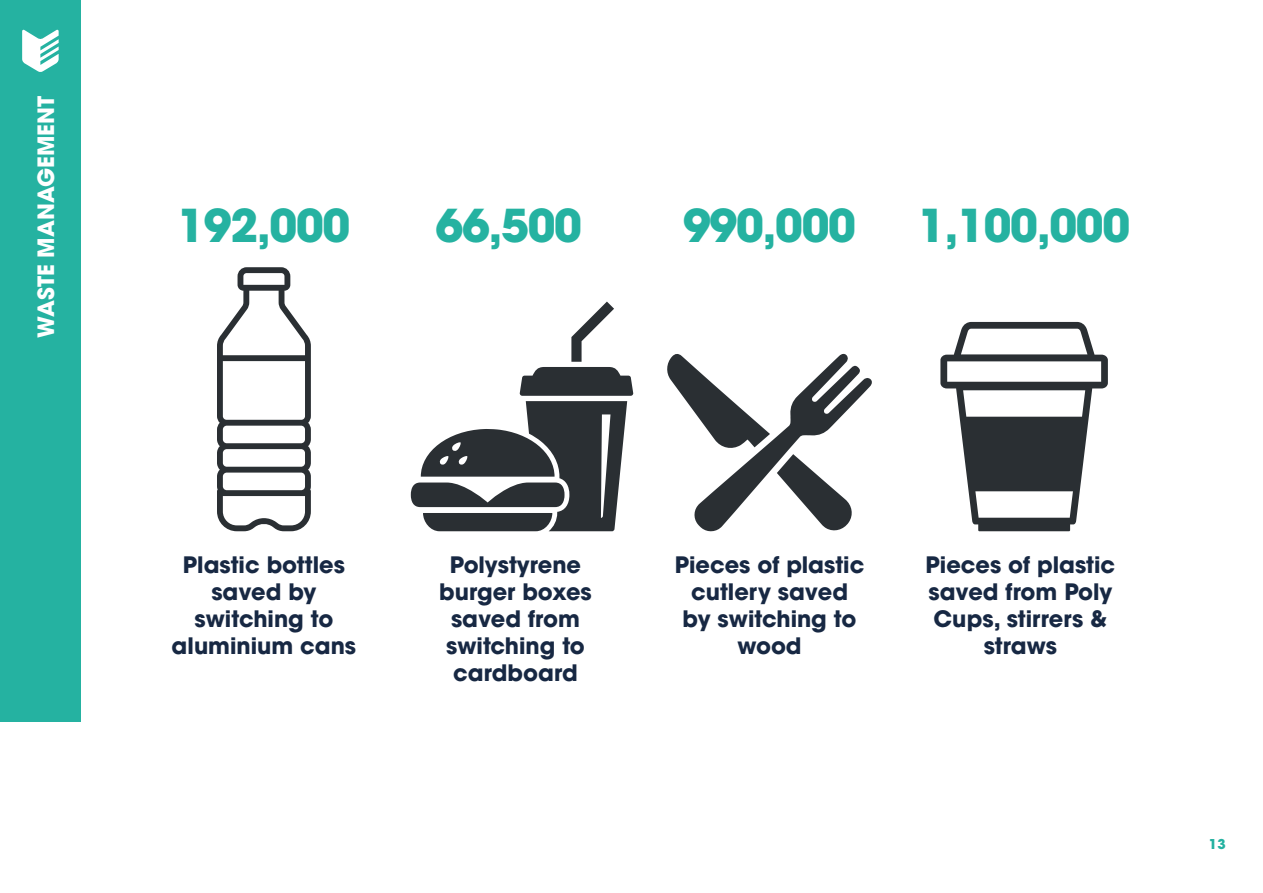
<style>
.page{position:relative;width:1263px;height:893px;background:#fff}
.page>*{position:absolute;margin:0;border:0;box-sizing:border-box;transform-origin:0 0}
.t1{font:700 45px "ITC Avant Garde Std";letter-spacing:-.03em;color:#25b2a1}
.t2{font:700 22.5px/27px "ITC Avant Garde Std";color:#172843;text-align:center}
.t3{font:700 22.35px "ITC Avant Garde Std";color:#fff}
.t4{font:700 13.5px "ITC Avant Garde Std";color:#25b2a1}
</style>
<div class="page">
<div style="left:0;top:0;width:81px;height:721px;background:#25b2a1"></div>
<svg style="left:22px;top:30px;width:37px;height:42px"></svg>
<svg style="left:217px;top:267px;width:94px;height:264px"></svg>
<svg style="left:940px;top:322px;width:168px;height:209px"></svg>
<svg style="left:667px;top:353px;width:205px;height:179px"></svg>
<svg style="left:411px;top:302px;width:222px;height:229px"></svg>
<p class="t3" style="left:31px;top:338px;width:243px;rotate:-90deg">WASTE MANAGEMENT</p>
<h1 class="t1" style="left:177px;top:195px;width:174px">192,000</h1>
<h1 class="t1" style="left:435px;top:195px;width:148px">66,500</h1>
<h1 class="t1" style="left:683px;top:195px;width:174px">990,000</h1>
<h1 class="t1" style="left:918px;top:195px;width:214px">1,100,000</h1>
<p class="t2" style="left:172px;top:551px;width:186px">Plastic bottles saved by switching to aluminium cans</p>
<p class="t2" style="left:439px;top:551px;width:154px">Polystyrene burger boxes saved from switching to cardboard</p>
<p class="t2" style="left:675px;top:551px;width:191px">Pieces of plastic cutlery saved by switching to wood</p>
<p class="t2" style="left:925px;top:551px;width:191px">Pieces of plastic saved from Poly<br>Cups, stirrers &amp; straws</p>
<p class="t4" style="left:1209px;top:835px;width:18px">13</p>
</div>
